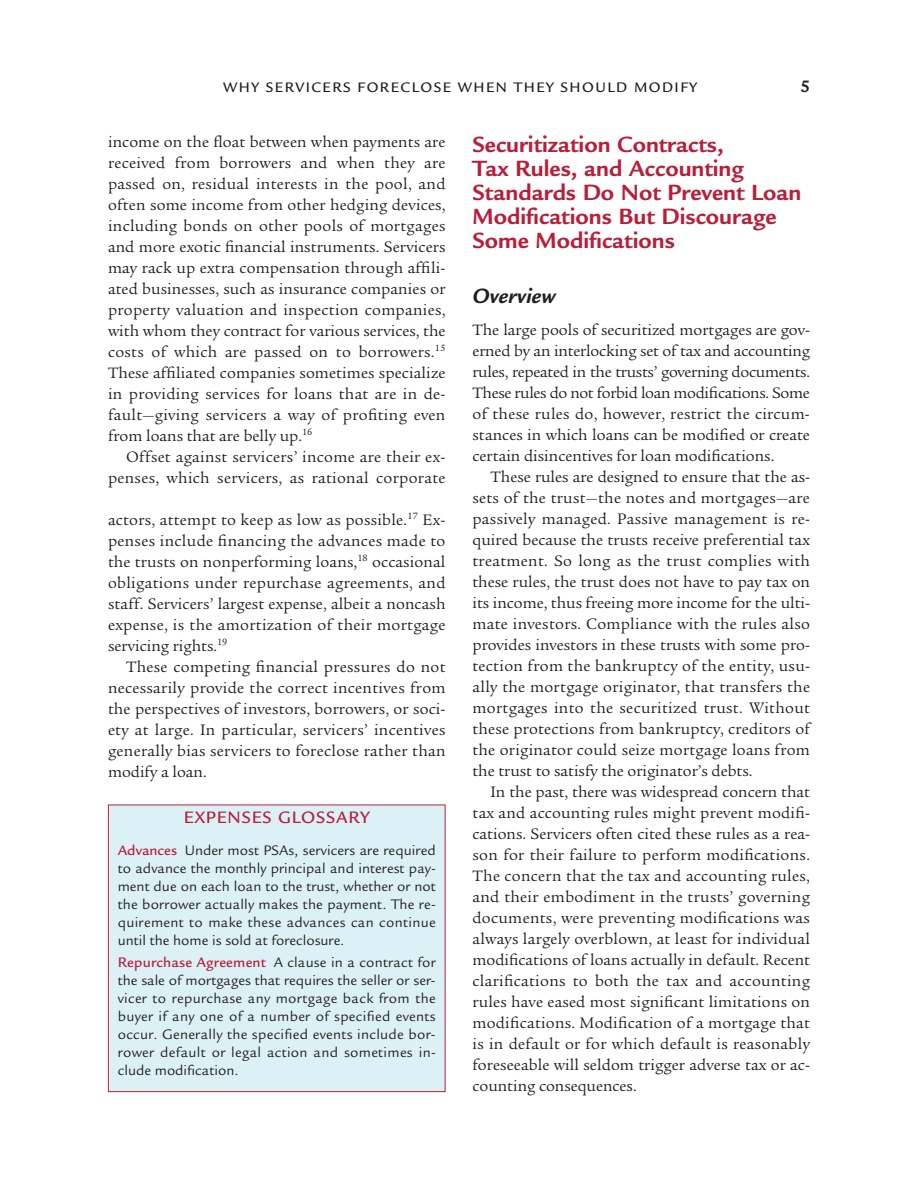
<style>
.page{position:relative;width:918px;height:1188px;background:#fff}
.page>*{position:absolute;margin:0;border:0;box-sizing:border-box;transform-origin:0 0}
.t1{font:700 24px/24px "Legacy Sans";color:#b91e3a}
.t2{font:italic 700 22.5px "Legacy Sans";color:#231f20}
.t3{font:500 18px "Legacy Sans";letter-spacing:.05em;color:#b91e3a}
.t4{font:700 18px "Legacy Sans";color:#231f20}
.t5{font:16.5px/21px "Legacy Serif";letter-spacing:.015em;color:#231f20;text-align:justify}
.t6{font:15px/18px "Legacy Sans";letter-spacing:.02em;color:#231f20;text-align:justify}
.t7{font:500 15px "Legacy Sans";letter-spacing:.1em;color:#231f20}
.s1{font-weight:500;color:#b91e3a}
</style>
<div class="page">
<div style="left:109px;top:805px;width:336px;height:286px;background:#dcf1f5"></div>
<div style="left:108px;top:805px;width:338px;height:287px;border:1px solid #b91e3a"></div>
<p class="t7" style="left:223px;top:82px;width:475px">WHY SERVICERS FORECLOSE WHEN THEY SHOULD MODIFY</p>
<p class="t4" style="left:800px;top:80px;width:12px">5</p>
<p class="t5" style="left:108px;top:133px;width:339px">income on the float between when payments are received from borrowers and when they are passed on, residual interests in the pool, and often some income from other hedging devices, including bonds on other pools of mortgages and more exotic financial instruments. Servicers may rack up extra compensation through affili&shy;ated businesses, such as insurance companies or property valuation and inspection companies, with whom they contract for various services, the costs of which are passed on to borrowers.<sup>15<br></sup>These affiliated companies sometimes specialize in providing services for loans that are in de&shy;fault—giving servicers a way of profiting even from loans that are belly up.<sup>16</sup></p>
<p class="t5" style="left:108px;top:448px;width:339px;text-align:right">Offset against servicers’ income are their ex&shy;penses, which servicers, as rational corporate</p>
<p class="t5" style="left:108px;top:511px;width:339px">actors, attempt to keep as low as possible.<sup>17</sup> Ex&shy;penses include financing the advances made to the trusts on nonperforming loans,<sup>18</sup> occasional obligations under repurchase agreements, and staff. Servicers’ largest expense, albeit a noncash expense, is the amortization of their mortgage servicing rights.<sup>19</sup></p>
<p class="t5" style="left:108px;top:658px;width:339px;text-indent:18px">These competing financial pressures do not necessarily provide the correct incentives from the perspectives of investors, borrowers, or soci&shy;ety at large. In particular, servicers’ incentives generally bias servicers to foreclose rather than modify a loan.</p>
<p class="t3" style="left:184px;top:811px;width:187px">EXPENSES GLOSSARY</p>
<p class="t6" style="left:118px;top:843px;width:320px"><span class="s1">Advances</span> Under most PSAs, servicers are required to advance the monthly principal and interest pay&shy;ment due on each loan to the trust, whether or not the borrower actually makes the payment. The re&shy;quirement to make these advances can continue until the home is sold at foreclosure.</p>
<p class="t6" style="left:118px;top:955px;width:320px"><span class="s1">Repurchase Agreement</span> A clause in a contract for the sale of mortgages that requires the seller or ser&shy;vicer to repurchase any mortgage back from the buyer if any one of a number of specified events occur. Generally the specified events include bor&shy;rower default or legal action and sometimes in&shy;clude modification.</p>
<h1 class="t1" style="left:472px;top:134px;width:330px">Securitization Contracts,<br>Tax Rules, and Accounting<br>Standards Do Not Prevent Loan<br>Modifications But Discourage<br>Some Modifications</h1>
<h2 class="t2" style="left:472px;top:288px;width:85px">Overview</h2>
<p class="t5" style="left:472px;top:320px;width:339px">The large pools of securitized mortgages are gov&shy;erned by an interlocking set of tax and accounting rules, repeated in the trusts’ governing documents.<br>These rules do not forbid loan modifications. Some of these rules do, however, restrict the circum&shy;stances in which loans can be modified or create certain disincentives for loan modifications.</p>
<p class="t5" style="left:472px;top:467px;width:339px;text-indent:18px">These rules are designed to ensure that the as&shy;sets of the trust—the notes and mortgages—are passively managed. Passive management is re&shy;quired because the trusts receive preferential tax treatment. So long as the trust complies with these rules, the trust does not have to pay tax on its income, thus freeing more income for the ulti&shy;mate investors. Compliance with the rules also provides investors in these trusts with some pro&shy;tection from the bankruptcy of the entity, usu&shy;ally the mortgage originator, that transfers the mortgages into the securitized trust. Without these protections from bankruptcy, creditors of the originator could seize mortgage loans from the trust to satisfy the originator’s debts.</p>
<p class="t5" style="left:472px;top:782px;width:339px;text-indent:18px">In the past, there was widespread concern that tax and accounting rules might prevent modifi&shy;cations. Servicers often cited these rules as a rea&shy;son for their failure to perform modifications.<br>The concern that the tax and accounting rules, and their embodiment in the trusts’ governing documents, were preventing modifications was always largely overblown, at least for individual modifications of loans actually in default. Recent clarifications to both the tax and accounting rules have eased most significant limitations on modifications. Modification of a mortgage that is in default or for which default is reasonably foreseeable will seldom trigger adverse tax or ac&shy;counting consequences.</p>
</div>
